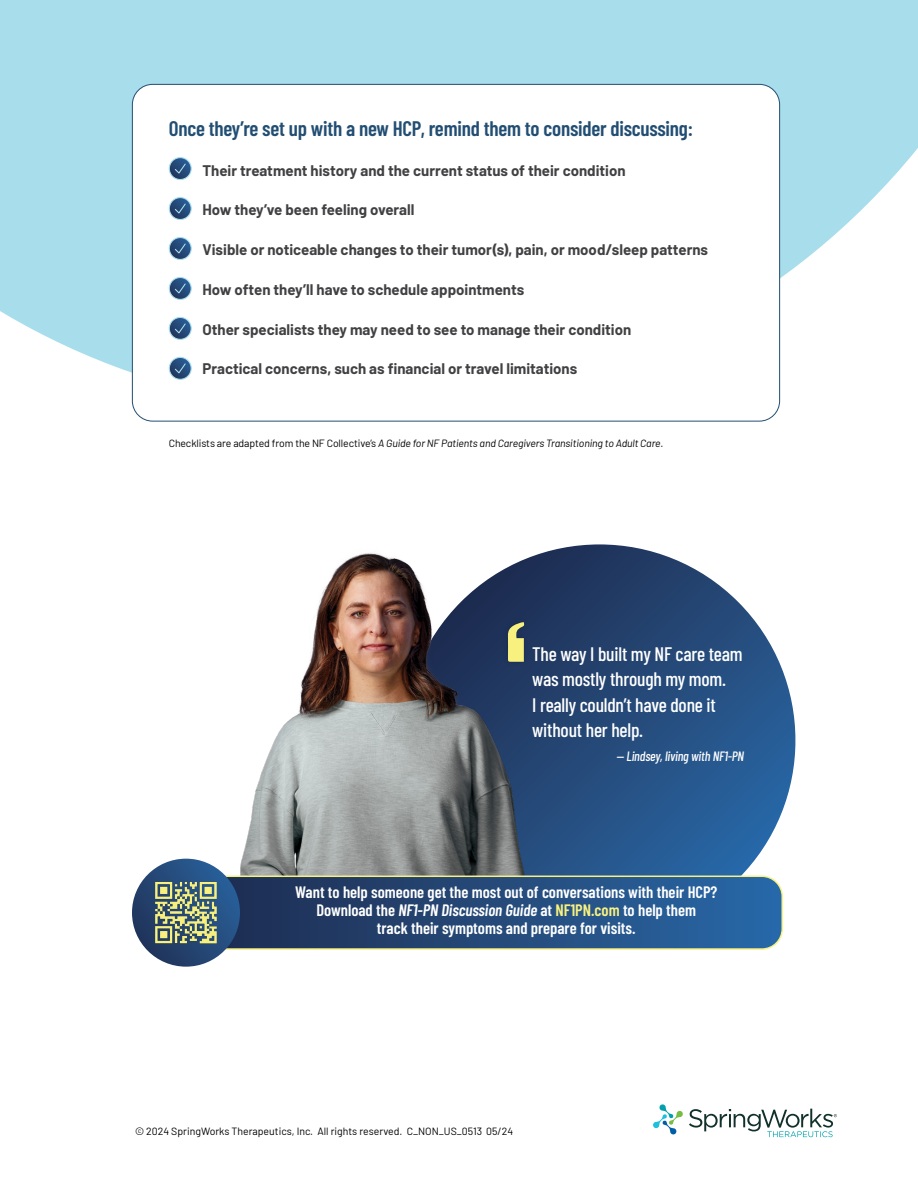
<style>
.page{position:relative;width:918px;height:1188px;background:#fff}
.page>*{position:absolute;margin:0;border:0;box-sizing:border-box;transform-origin:0 0}
.t1{font:600 21px "Barlow Condensed";letter-spacing:-.01em;color:#224e73}
.t2{font:500 19.5px/25.5px "Barlow Condensed";letter-spacing:-.01em;color:#fff}
.t3{font:600 16.5px/18px "Barlow Condensed";color:#fff;text-align:center}
.t4{font:700 15px "Barlow";color:#414042}
.t5{font:italic 500 13.5px "Barlow Condensed";letter-spacing:-.01em;color:#fff}
.t6{font:italic 10.5px "Barlow";letter-spacing:-.01em;color:#000}
.t7{font:10.5px "Barlow";color:#000}
.s1{font-style:normal}
.s2{font-style:italic}
.s3{color:#f9f17f}
</style>
<div class="page">
<svg style="left:653px;top:1104px;width:30px;height:31px"></svg>
<svg style="left:689px;top:1109px;width:148px;height:28px"></svg>
<svg style="left:0;top:0;width:918px;height:420px;fill:#a8deec"></svg>
<div style="left:132px;top:84px;width:648px;height:337px;background:#fff;border-radius:20px"></div>
<svg style="left:169px;top:158px;width:22px;height:22px"></svg>
<div style="left:169px;top:157px;width:23px;height:23px;border:1px solid #a8deec;border-radius:50%"></div>
<svg style="left:174px;top:163px;width:13px;height:12px"></svg>
<svg style="left:169px;top:198px;width:22px;height:21px"></svg>
<div style="left:169px;top:197px;width:23px;height:23px;border:1px solid #a8deec;border-radius:50%"></div>
<svg style="left:174px;top:203px;width:13px;height:12px"></svg>
<svg style="left:169px;top:238px;width:22px;height:21px"></svg>
<div style="left:169px;top:237px;width:23px;height:23px;border:1px solid #a8deec;border-radius:50%"></div>
<svg style="left:174px;top:243px;width:13px;height:12px"></svg>
<svg style="left:169px;top:278px;width:22px;height:21px"></svg>
<div style="left:169px;top:277px;width:23px;height:23px;border:1px solid #a8deec;border-radius:50%"></div>
<svg style="left:174px;top:282px;width:13px;height:13px"></svg>
<svg style="left:169px;top:317px;width:22px;height:22px"></svg>
<div style="left:169px;top:317px;width:23px;height:23px;border:1px solid #a8deec;border-radius:50%"></div>
<svg style="left:174px;top:322px;width:13px;height:13px"></svg>
<svg style="left:169px;top:357px;width:22px;height:22px"></svg>
<div style="left:169px;top:357px;width:23px;height:23px;border:1px solid #a8deec;border-radius:50%"></div>
<svg style="left:174px;top:362px;width:13px;height:13px"></svg>
<svg style="left:540px;top:544px;width:256px;height:391px;background:#436590"></svg>
<img style="left:223px;top:553px;width:317px;height:323px">
<svg style="left:228px;top:876px;width:554px;height:71px;background:#254c7d"></svg>
<div style="left:190px;top:876px;width:593px;height:74px;border:2px solid #f9f17f;border-radius:20px"></div>
<svg style="left:132px;top:859px;width:108px;height:108px;background:#264a7a"></svg>
<img style="left:153px;top:880px;width:66px;height:65px">
<h1 class="t1" style="left:169px;top:113px;width:526px">Once they’re set up with a new HCP, remind them to consider discussing:</h1>
<p class="t4" style="left:202px;top:159px;width:425px">Their treatment history and the current status of their condition</p>
<p class="t4" style="left:202px;top:199px;width:213px">How they’ve been feeling overall</p>
<p class="t4" style="left:202px;top:238px;width:507px">Visible or noticeable changes to their tumor(s), pain, or mood/sleep patterns</p>
<p class="t4" style="left:202px;top:278px;width:323px">How often they’ll have to schedule appointments</p>
<p class="t4" style="left:202px;top:318px;width:430px">Other specialists they may need to see to manage their condition</p>
<p class="t4" style="left:202px;top:358px;width:376px">Practical concerns, such as financial or travel limitations</p>
<p class="t6" style="left:169px;top:436px;width:496px"><span class="s1">Checklists are adapted from the NF Collective’s</span> A Guide for NF Patients and Caregivers Transitioning to Adult Care<span class="s1">.</span></p>
<h2 class="t2" style="left:532px;top:640px;width:212px">The way I built my NF care team was mostly through my mom.<br>I really couldn’t have done it without her help.</h2>
<p class="t5" style="left:616px;top:747px;width:129px">— Lindsey, living with NF1-PN</p>
<p class="t3" style="left:295px;top:882px;width:424px">Want to help someone get the most out of conversations with their HCP?<br>Download the <span class="s2">NF1-PN Discussion Guide</span> at <span class="s3">NF1PN.com</span> to help them<br>track their symptoms and prepare for visits.</p>
<p class="t7" style="left:135px;top:1124px;width:380px">© 2024 SpringWorks Therapeutics, Inc. All rights reserved. C_NON_US_0513 05/24</p>
</div>
